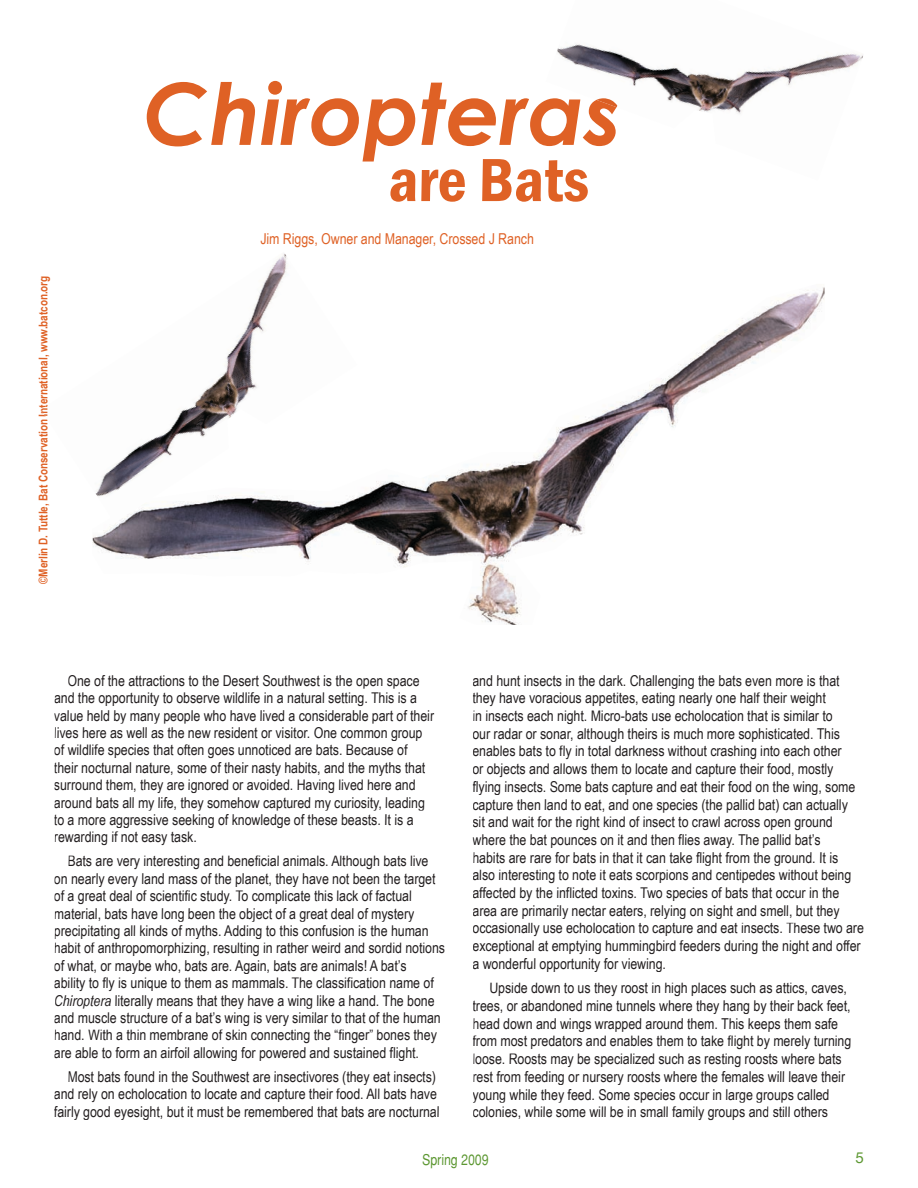
<style>
.page{position:relative;width:918px;height:1188px;background:#fff}
.page>*{position:absolute;margin:0;border:0;box-sizing:border-box;transform-origin:0 0}
.t1{font:italic 700 85.5px "Century Gothic";color:#df6125}
.t2{font:600 condensed 63px "Franklin Gothic";color:#df6125}
.t3{font:15px/17.7px "Arial Narrow";color:#231f20}
.t4{font:15px "Arial Narrow";color:#df6125}
.t5{font:condensed 15px "Helvetica";color:#5c9731}
.t6{font:15px "Helvetica Neue";color:#5c9731}
.t7{font:700 12px "Arial Narrow";color:#df6125}
.s1{font-style:italic}
</style>
<div class="page">
<img style="left:668px;top:287px;width:157px;height:94px">
<img style="left:616px;top:378px;width:52px;height:76px">
<img style="left:511px;top:407px;width:105px;height:142px">
<img style="left:667px;top:381px;width:41px;height:49px">
<img style="left:354px;top:464px;width:157px;height:112px">
<img style="left:92px;top:518px;width:262px;height:44px">
<img style="left:468px;top:576px;width:53px;height:49px">
<img style="left:557px;top:44px;width:306px;height:70px">
<img style="left:557px;top:81px;width:61px;height:27px">
<img style="left:95px;top:253px;width:262px;height:265px">
<img style="left:111px;top:498px;width:41px;height:25px">
<img style="left:41px;top:405px;width:7px;height:11px">
<h1 class="t1" style="left:143px;top:59px;width:480px">Chiropteras</h1>
<h2 class="t2" style="left:388px;top:138px;width:204px">are Bats</h2>
<p class="t7" style="left:36px;top:584px;width:309px;rotate:-90deg">©Merlin D. Tuttle, Bat Conservation International, www.batcon.org</p>
<p class="t4" style="left:260px;top:230px;width:275px">Jim Riggs, Owner and Manager, Crossed J Ranch</p>
<p class="t3" style="left:54px;top:672px;width:382px;text-indent:14px">One of the attractions to the Desert Southwest is the open space and the opportunity to observe wildlife in a natural setting. This is a value held by many people who have lived a considerable part of their lives here as well as the new resident or visitor. One common group of wildlife species that often goes unnoticed are bats. Because of their nocturnal nature, some of their nasty habits, and the myths that surround them, they are ignored or avoided. Having lived here and around bats all my life, they somehow captured my curiosity, leading to a more aggressive seeking of knowledge of these beasts. It is a rewarding if not easy task.</p>
<p class="t3" style="left:54px;top:852px;width:393px;text-indent:14px">Bats are very interesting and beneficial animals. Although bats live on nearly every land mass of the planet, they have not been the target of a great deal of scientific study. To complicate this lack of factual material, bats have long been the object of a great deal of mystery precipitating all kinds of myths. Adding to this confusion is the human habit of anthropomorphizing, resulting in rather weird and sordid notions of what, or maybe who, bats are. Again, bats are animals! A bat’s<br>ability to fly is unique to them as mammals. The classification name of <span class="s1">Chiroptera</span> literally means that they have a wing like a hand. The bone and muscle structure of a bat’s wing is very similar to that of the human hand. With a thin membrane of skin connecting the “finger” bones they are able to form an airfoil allowing for powered and sustained flight.</p>
<p class="t3" style="left:54px;top:1068px;width:387px;text-indent:14px">Most bats found in the Southwest are insectivores (they eat insects) and rely on echolocation to locate and capture their food. All bats have fairly good eyesight, but it must be remembered that bats are nocturnal</p>
<p class="t3" style="left:472px;top:671px;width:393px">and hunt insects in the dark. Challenging the bats even more is that they have voracious appetites, eating nearly one half their weight<br>in insects each night. Micro-bats use echolocation that is similar to<br>our radar or sonar, although theirs is much more sophisticated. This enables bats to fly in total darkness without crashing into each other<br>or objects and allows them to locate and capture their food, mostly flying insects. Some bats capture and eat their food on the wing, some capture then land to eat, and one species (the pallid bat) can actually<br>sit and wait for the right kind of insect to crawl across open ground where the bat pounces on it and then flies away. The pallid bat’s<br>habits are rare for bats in that it can take flight from the ground. It is also interesting to note it eats scorpions and centipedes without being affected by the inflicted toxins. Two species of bats that occur in the area are primarily nectar eaters, relying on sight and smell, but they occasionally use echolocation to capture and eat insects. These two are exceptional at emptying hummingbird feeders during the night and offer a wonderful opportunity for viewing.</p>
<p class="t3" style="left:473px;top:979px;width:381px;text-indent:17px">Upside down to us they roost in high places such as attics, caves, trees, or abandoned mine tunnels where they hang by their back feet, head down and wings wrapped around them. This keeps them safe from most predators and enables them to take flight by merely turning loose. Roosts may be specialized such as resting roosts where bats rest from feeding or nursery roosts where the females will leave their young while they feed. Some species occur in large groups called colonies, while some will be in small family groups and still others</p>
<p class="t5" style="left:422px;top:1151px;width:68px">Spring 2009</p>
<p class="t6" style="left:856px;top:1149px;width:10px">5</p>
</div>
